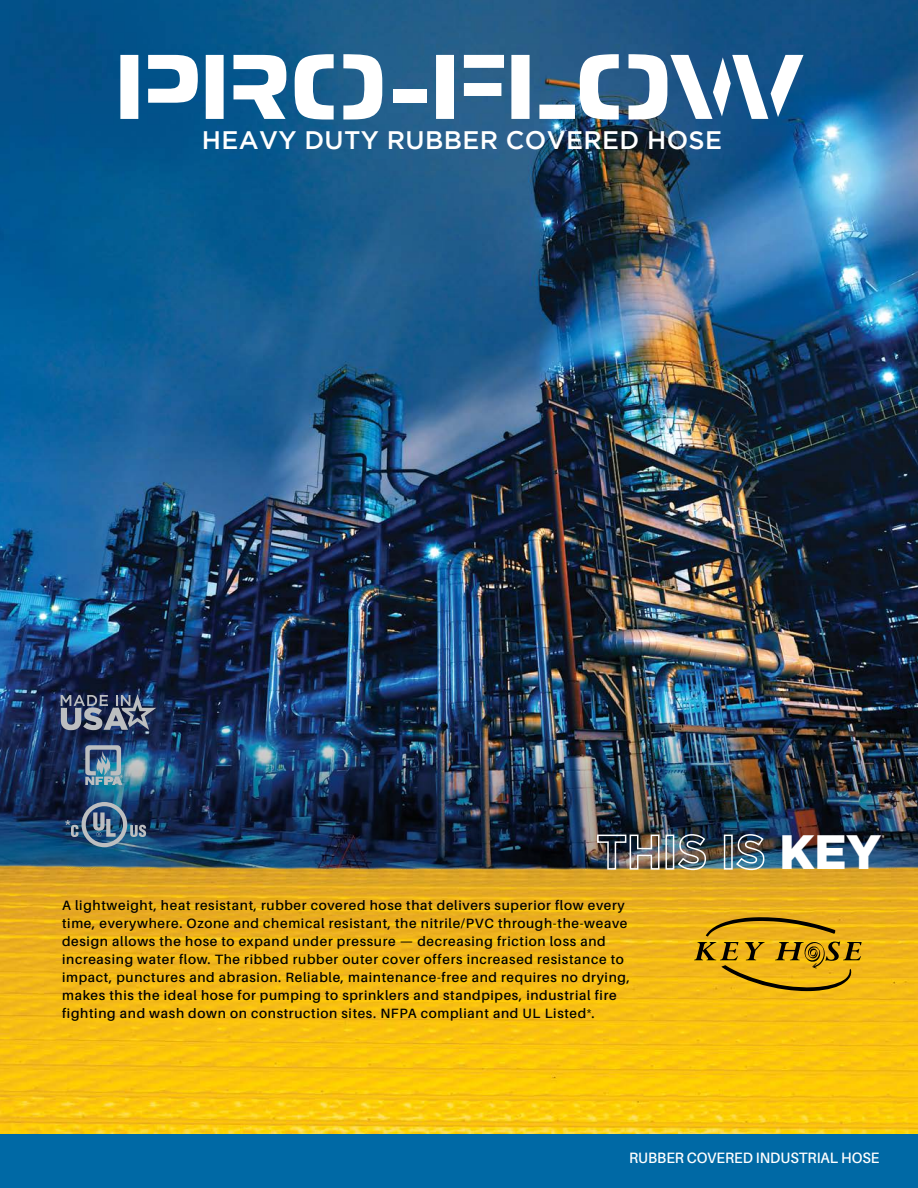
<style>
.page{position:relative;width:918px;height:1188px;background:#fff}
.page>*{position:absolute;margin:0;border:0;box-sizing:border-box;transform-origin:0 0}
.t1{font:96px "Advera Stencil AIOP";letter-spacing:-.1em;color:#fff}
.t2{font:900 48px "Gotham";color:#fff}
.t3{font:500 25.35px "Gotham";letter-spacing:.015em;color:#fff}
.t4{font:600 15px "Aileron";color:#fff;scale:.95 1}
.t5{font:600 13.5px/18px "Aileron";letter-spacing:.05em;color:#000}
.t6{font:700 12.75px "Aileron";color:#bcbec0}
</style>
<div class="page">
<img style="left:0;top:0;width:918px;height:675px">
<img style="left:0;top:675px;width:918px;height:162px">
<img style="left:0;top:837px;width:918px;height:297px">
<div style="left:0;top:1134px;width:918px;height:54px;background:#0069a5"></div>
<svg style="left:694px;top:917px;width:168px;height:74px;background:#cb9a15"></svg>
<img style="left:596px;top:834px;width:64px;height:36px">
<div style="left:665px;top:835px;width:9px;height:35px;border:2px solid #fff"></div>
<svg style="left:677px;top:833px;width:30px;height:38px"></svg>
<div style="left:724px;top:835px;width:9px;height:35px;border:2px solid #fff"></div>
<svg style="left:735px;top:833px;width:30px;height:38px"></svg>
<svg style="left:61px;top:694px;width:95px;height:36px;background:#5c677f"></svg>
<svg style="left:71px;top:802px;width:75px;height:45px;background:#45627f"></svg>
<svg style="left:85px;top:745px;width:38px;height:40px;background:#718fa5"></svg>
<h1 class="t1" style="left:110px;top:32px;width:699px">PRO-FLOW</h1>
<h3 class="t3" style="left:202px;top:125px;width:522px">HEAVY DUTY RUBBER COVERED HOSE</h3>
<p class="t6" style="left:64px;top:815px;width:9px">*</p>
<h2 class="t2" style="left:780px;top:824px;width:103px">KEY</h2>
<p class="t5" style="left:62px;top:897px;width:569px">A lightweight, heat resistant, rubber covered hose that delivers superior flow every time, everywhere. Ozone and chemical resistant, the nitrile/PVC through-the-weave design allows the hose to expand under pressure — decreasing friction loss and increasing water flow. The ribbed rubber outer cover offers increased resistance to impact, punctures and abrasion. Reliable, maintenance-free and requires no drying, makes this the ideal hose for pumping to sprinklers and standpipes, industrial fire fighting and wash down on construction sites. NFPA compliant and UL Listed<sup>*</sup>.</p>
<p class="t4" style="left:629px;top:1150px;width:265px">RUBBER COVERED INDUSTRIAL HOSE</p>
</div>
